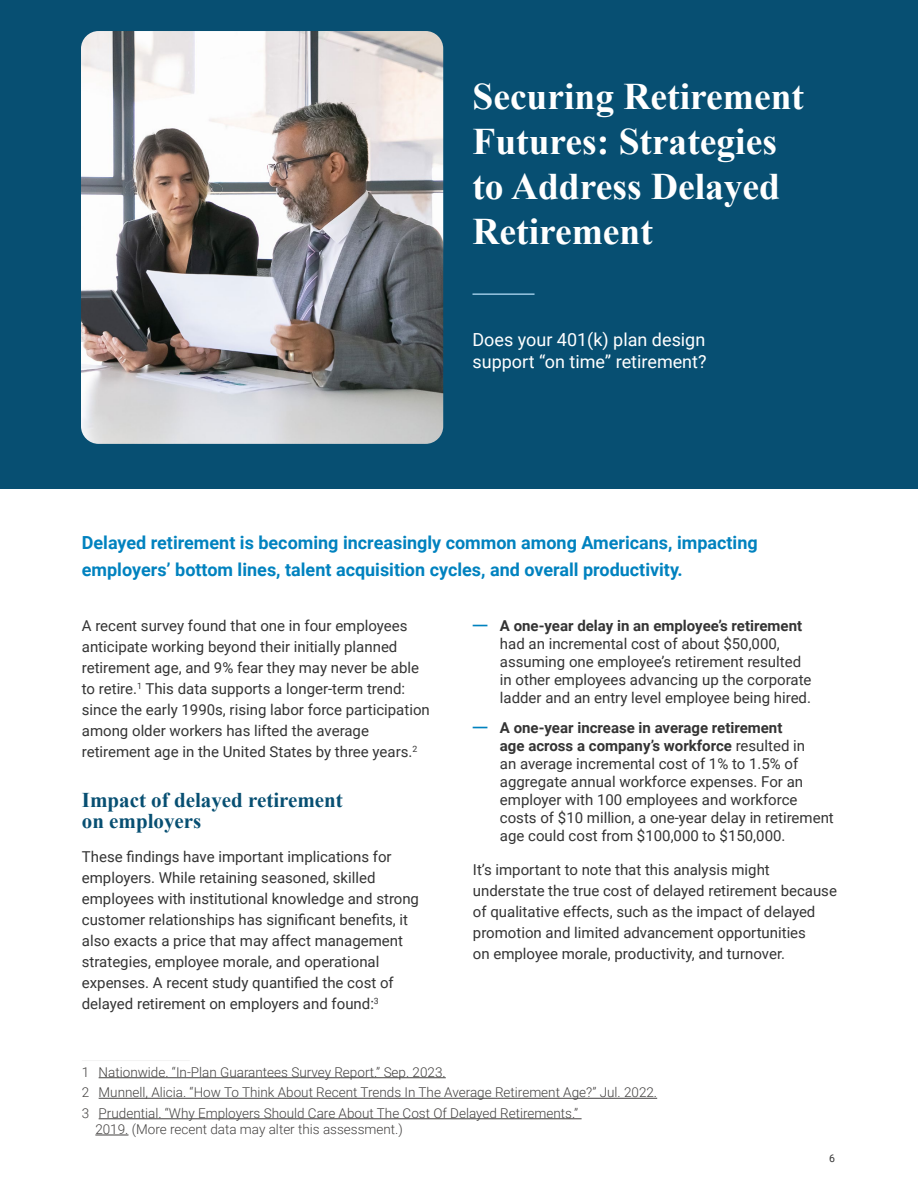
<style>
.page{position:relative;width:918px;height:1188px;background:#fff}
.page>*{position:absolute;margin:0;border:0;box-sizing:border-box;transform-origin:0 0}
.t1{font:700 37.5px/45px "Times New Roman";color:#fff}
.t2{font:700 21px/21px "Times New Roman";color:#074f72}
.t3{font:700 18px/27px "Roboto";color:#0082bf}
.t4{font:18px/21.6px "Roboto";color:#fff}
.t5{font:15px/21px "Roboto";color:#343434}
.t6{font:300 13.5px/20.5px "Roboto";color:#434140}
.t7{font:10.5px "Roboto";color:#343434}
.s1{font-family:"Oswald";color:#0082bf}
.s2{font-weight:700}
</style>
<div class="page">
<div style="left:0;top:0;width:918px;height:489px;background:#074f72"></div>
<img style="left:81px;top:31px;width:362px;height:413px">
<hr style="left:82px;top:1060px;width:108px;height:1px;background:#f3f3f3">
<hr style="left:99px;top:1077px;width:347px;height:1px;background:#434140">
<hr style="left:99px;top:1098px;width:558px;height:1px;background:#434140">
<hr style="left:99px;top:1118px;width:483px;height:1px;background:#434140">
<hr style="left:95px;top:1135px;width:34px;height:1px;background:#434140">
<hr style="left:472px;top:293px;width:63px;height:2px;background:#9ac7e2">
<h1 class="t1" style="left:472px;top:73px;width:333px">Securing Retirement<br>Futures: Strategies to Address Delayed<br>Retirement</h1>
<p class="t4" style="left:472px;top:328px;width:236px">Does your 401(k) plan design support “on time” retirement?</p>
<p class="t3" style="left:82px;top:529px;width:677px">Delayed retirement is becoming increasingly common among Americans, impacting employers’ bottom lines, talent acquisition cycles, and overall productivity.</p>
<p class="t5" style="left:82px;top:614px;width:349px">A recent survey found that one in four employees anticipate working beyond their initially planned retirement age, and 9% fear they may never be able to retire.<sup>1</sup> This data supports a longer-term trend: since the early 1990s, rising labor force participation among older workers has lifted the average retirement age in the United States by three years.<sup>2</sup></p>
<h2 class="t2" style="left:82px;top:789px;width:263px">Impact of delayed retirement on employers</h2>
<p class="t5" style="left:82px;top:846px;width:339px">These findings have important implications for employers. While retaining seasoned, skilled employees with institutional knowledge and strong customer relationships has significant benefits, it also exacts a price that may affect management strategies, employee morale, and operational expenses. A recent study quantified the cost of delayed retirement on employers and found:<sup>3</sup></p>
<p class="t5" style="left:500px;top:616px;width:313px;line-height:18px;text-indent:-27px"><span class="s1">—</span> <span class="s2">A one-year delay in an employee’s retirement </span>had an incremental cost of about $50,000, assuming one employee’s retirement resulted in other employees advancing up the corporate ladder and an entry level employee being hired.</p>
<p class="t5" style="left:500px;top:719px;width:335px;line-height:18px;text-indent:-27px"><span class="s1">—</span> <span class="s2">A one-year increase in average retirement<br>age across a company’s workforce</span> resulted in<br>an average incremental cost of 1% to 1.5% of aggregate annual workforce expenses. For an employer with 100 employees and workforce costs of $10 million, a one-year delay in retirement age could cost from $100,000 to $150,000.</p>
<p class="t5" style="left:473px;top:859px;width:366px">It’s important to note that this analysis might understate the true cost of delayed retirement because of qualitative effects, such as the impact of delayed promotion and limited advancement opportunities<br>on employee morale, productivity, and turnover.</p>
<p class="t6" style="left:82px;top:1061px;width:577px">1 Nationwide. “In-Plan Guarantees Survey Report.” Sep. 2023.<br>2 Munnell, Alicia. “How To Think About Recent Trends In The Average Retirement Age?” Jul. 2022.<br>3 Prudential. “Why Employers Should Care About The Cost Of Delayed Retirements.”</p>
<p class="t6" style="left:95px;top:1118px;width:309px">2019. (More recent data may alter this assessment.)</p>
<p class="t7" style="left:829px;top:1151px;width:7px">6</p>
</div>
